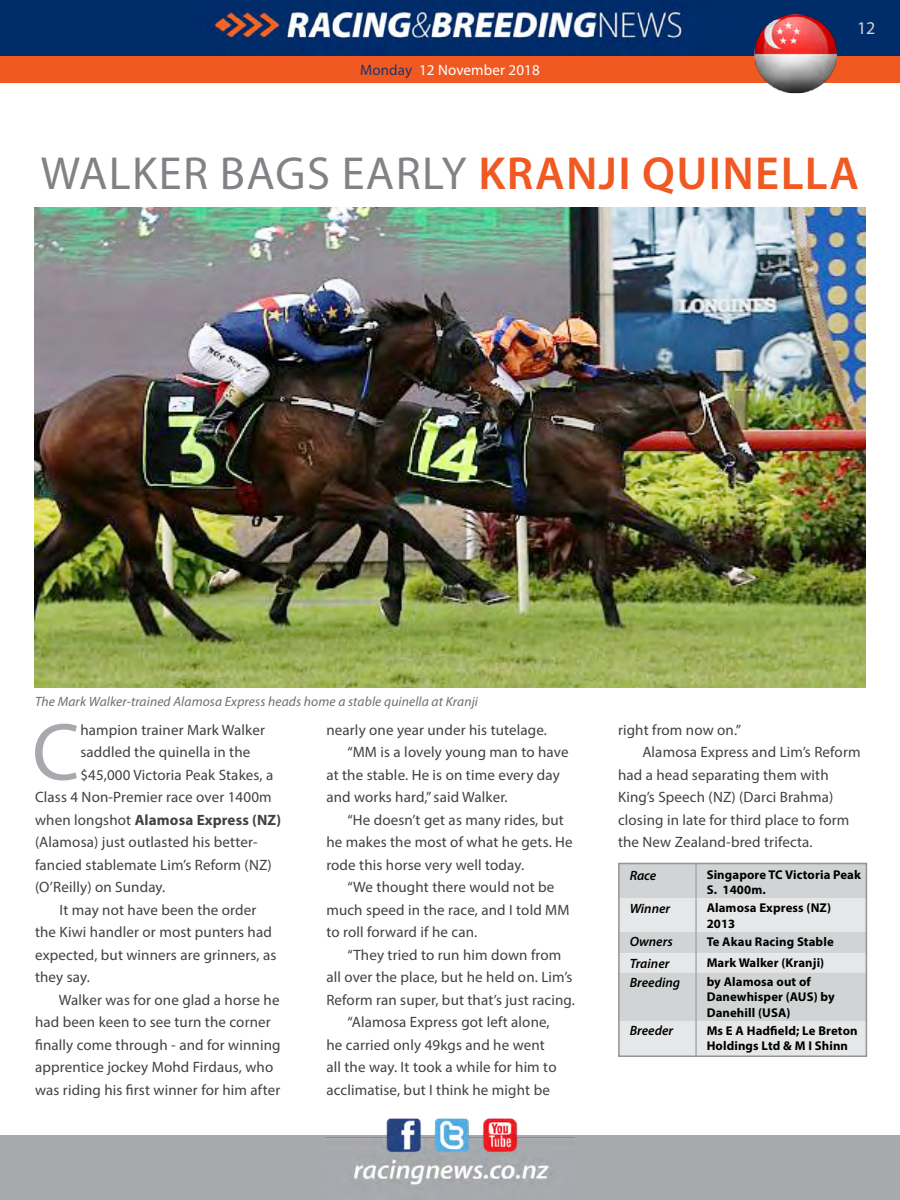
<style>
.page{position:relative;width:900px;height:1200px;background:#fff}
.page>*{position:absolute;margin:0;border:0;box-sizing:border-box;transform-origin:0 0}
.t1{font:81.75px "Myriad Pro";color:#a7a9ac}
.t2{font:600 46.5px "Myriad Pro";letter-spacing:.03em;color:#f15922}
.t3{font:46.5px "Myriad Pro";color:#808285}
.t4{font:18px "Myriad Pro";color:#d1d4d4}
.t5{font:15px "Myriad Pro";letter-spacing:.01em;color:#414042}
.t6{font:700 15px "Myriad Pro";letter-spacing:.01em;color:#414042}
.t7{font:15px "Myriad Pro";letter-spacing:.01em;color:#fff}
.t8{font:italic 13.5px "Myriad Pro";letter-spacing:.01em;color:#6d6e71}
.t9{font:italic 600 13.5px "Myriad Pro";color:#000}
.t10{font:700 12.75px/15.3px "Myriad Pro";letter-spacing:.01em;color:#000}
.s1{color:#203267}
.s2{font-weight:400;color:#808285}
.s3{font-weight:400}
</style>
<div class="page">
<div style="left:0;top:1136px;width:900px;height:64px;background:#a7a9ac"></div>
<img style="left:325px;top:1118px;width:250px;height:67px">
<div style="left:0;top:56px;width:900px;height:27px;background:#f15922"></div>
<img style="left:0;top:0;width:900px;height:56px">
<img style="left:34px;top:208px;width:832px;height:480px">
<img style="left:752px;top:12px;width:88px;height:82px">
<svg style="left:621px;top:866px;width:243px;height:188px;background:#dadcdd"></svg>
<hr style="left:695px;top:972px;width:2px;height:49px;background:#a7a9ac">
<hr style="left:695px;top:1021px;width:2px;height:35px;background:#a7a9ac">
<div style="left:618px;top:863px;width:249px;height:194px;border:2px solid #939598"></div>
<p class="t7" style="left:360px;top:61px;width:181px"><span class="s1">Monday</span> 12 November 2018</p>
<p class="t4" style="left:857px;top:17px;width:20px">12</p>
<h2 class="t3" style="left:41px;top:144px;width:117px">Walker</h2>
<h2 class="t3" style="left:220px;top:144px;width:28px">bags</h2>
<h2 class="t2" style="left:342px;top:143px;width:519px"><span class="s2">early</span> KRANJI QUINELLA</h2>
<p class="t8" style="left:35px;top:693px;width:444px">The Mark Walker-trained Alamosa Express heads home a stable quinella at Kranji</p>
<h1 class="t1" style="left:32px;top:702px;width:49px">C</h1>
<p class="t5" style="left:80px;top:720px;width:186px">hampion trainer Mark Walker</p>
<p class="t5" style="left:326px;top:720px;width:222px">nearly one year under his tutelage.</p>
<p class="t5" style="left:347px;top:743px;width:223px">“MM is a lovely young man to have</p>
<p class="t5" style="left:326px;top:765px;width:235px">at the stable. He is on time every day</p>
<p class="t5" style="left:326px;top:788px;width:183px">and works hard,” said Walker.</p>
<p class="t5" style="left:347px;top:810px;width:218px">“He doesn’t get as many rides, but</p>
<p class="t5" style="left:326px;top:833px;width:248px">he makes the most of what he gets. He</p>
<p class="t5" style="left:326px;top:855px;width:199px">rode this horse very well today.</p>
<p class="t5" style="left:347px;top:878px;width:209px">“We thought there would not be</p>
<p class="t5" style="left:326px;top:900px;width:245px">much speed in the race, and I told MM</p>
<p class="t5" style="left:326px;top:923px;width:153px">to roll forward if he can.</p>
<p class="t5" style="left:347px;top:945px;width:216px">“They tried to run him down from</p>
<p class="t5" style="left:326px;top:968px;width:248px">all over the place, but he held on. Lim’s</p>
<p class="t5" style="left:326px;top:990px;width:250px">Reform ran super, but that’s just racing.</p>
<p class="t5" style="left:347px;top:1013px;width:204px">“Alamosa Express got left alone,</p>
<p class="t5" style="left:326px;top:1035px;width:220px">he carried only 49kgs and he went</p>
<p class="t5" style="left:326px;top:1058px;width:232px">all the way. It took a while for him to</p>
<p class="t5" style="left:326px;top:1080px;width:225px">acclimatise, but I think he might be</p>
<p class="t5" style="left:80px;top:743px;width:172px">saddled the quinella in the</p>
<p class="t5" style="left:80px;top:765px;width:194px">$45,000 Victoria Peak Stakes, a</p>
<p class="t5" style="left:35px;top:788px;width:238px">Class 4 Non-Premier race over 1400m</p>
<p class="t6" style="left:35px;top:810px;width:248px"><span class="s3">when longshot</span> Alamosa Express (NZ)</p>
<p class="t5" style="left:35px;top:833px;width:224px">(Alamosa) just outlasted his better-</p>
<p class="t5" style="left:35px;top:855px;width:238px">fancied stablemate Lim’s Reform (NZ)</p>
<p class="t5" style="left:35px;top:878px;width:132px">(O’Reilly) on Sunday.</p>
<p class="t5" style="left:59px;top:900px;width:199px">It may not have been the order</p>
<p class="t5" style="left:35px;top:923px;width:238px">the Kiwi handler or most punters had</p>
<p class="t5" style="left:35px;top:945px;width:243px">expected, but winners are grinners, as</p>
<p class="t5" style="left:35px;top:968px;width:56px">they say.</p>
<p class="t5" style="left:59px;top:990px;width:222px">Walker was for one glad a horse he</p>
<p class="t5" style="left:35px;top:1013px;width:237px">had been keen to see turn the corner</p>
<p class="t5" style="left:35px;top:1035px;width:247px">finally come through - and for winning</p>
<p class="t5" style="left:35px;top:1058px;width:240px">apprentice jockey Mohd Firdaus, who</p>
<p class="t5" style="left:35px;top:1080px;width:247px">was riding his first winner for him after</p>
<p class="t5" style="left:618px;top:720px;width:124px">right from now on.”</p>
<p class="t5" style="left:642px;top:743px;width:220px">Alamosa Express and Lim’s Reform</p>
<p class="t5" style="left:618px;top:765px;width:212px">had a head separating them with</p>
<p class="t5" style="left:618px;top:788px;width:217px">King’s Speech (NZ) (Darci Brahma)</p>
<p class="t5" style="left:618px;top:810px;width:233px">closing in late for third place to form</p>
<p class="t5" style="left:618px;top:833px;width:196px">the New Zealand-bred trifecta.</p>
<p class="t9" style="left:630px;top:867px;width:28px">Race</p>
<p class="t10" style="left:707px;top:867px;width:156px">Singapore TC Victoria Peak<br>S. 1400m.</p>
<p class="t9" style="left:630px;top:900px;width:42px">Winner</p>
<p class="t10" style="left:707px;top:900px;width:126px">Alamosa Express (NZ)<br>2013</p>
<p class="t9" style="left:630px;top:933px;width:45px">Owners</p>
<p class="t10" style="left:707px;top:933px;width:129px">Te Akau Racing Stable</p>
<p class="t9" style="left:630px;top:954px;width:41px">Trainer</p>
<p class="t10" style="left:707px;top:955px;width:119px">Mark Walker (Kranji)</p>
<p class="t9" style="left:630px;top:974px;width:52px">Breeding</p>
<p class="t10" style="left:707px;top:974px;width:130px">by Alamosa out of<br>Danewhisper (AUS) by<br>Danehill (USA)</p>
<p class="t9" style="left:630px;top:1022px;width:45px">Breeder</p>
<p class="t10" style="left:707px;top:1022px;width:152px">Ms E A Hadfield; Le Breton<br>Holdings Ltd &amp; M I Shinn</p>
</div>
